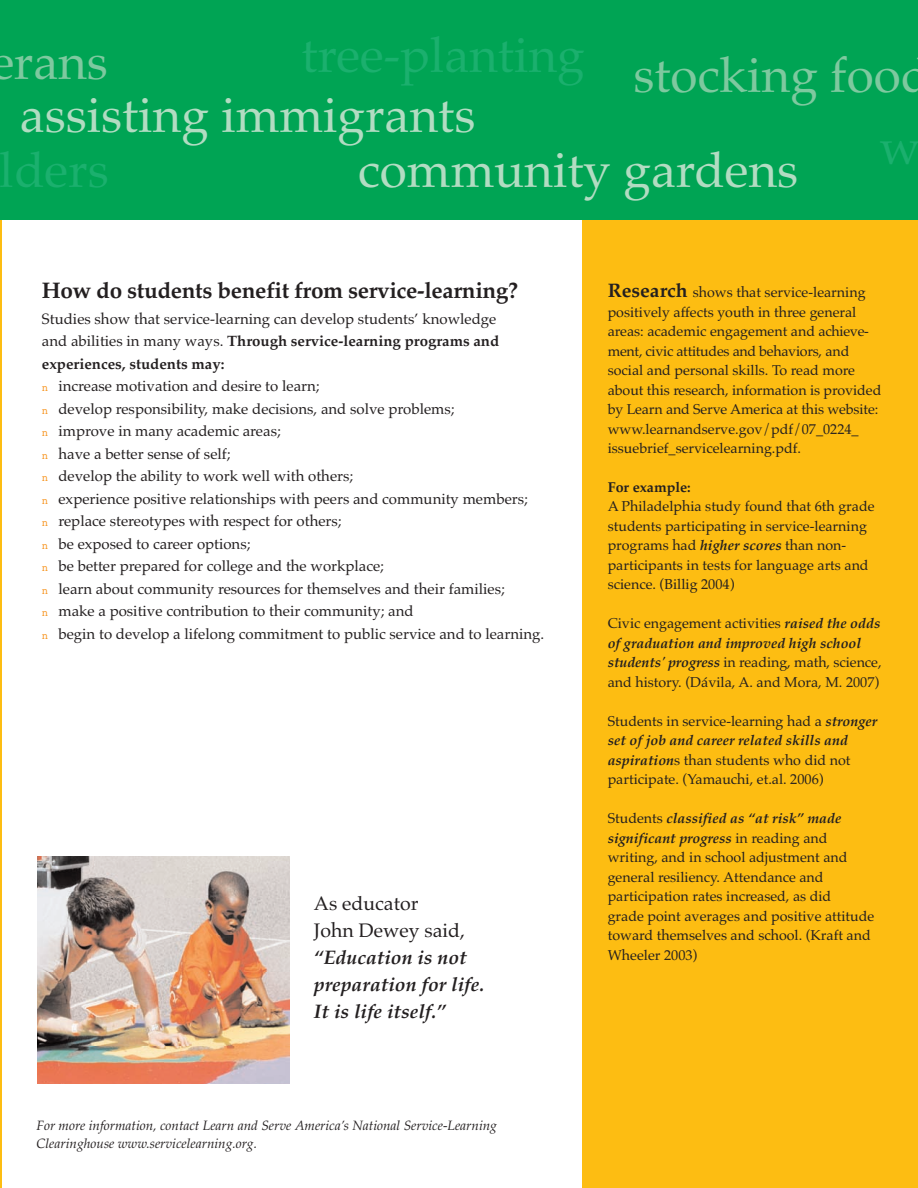
<style>
.page{position:relative;width:918px;height:1188px;background:#fff}
.page>*{position:absolute;margin:0;border:0;box-sizing:border-box;transform-origin:0 0}
.t1{font:49.5px/55.1px "Palatino";color:#b2dcc2}
.t2{font:49.5px "Palatino";color:#1bb06e}
.t3{font:49.5px "Palatino";color:#7ec99f}
.t4{font:700 22.5px "Palatino";letter-spacing:-.015em;color:#231f20}
.t5{font:italic 700 19.5px/27px "Palatino";color:#231f20}
.t6{font:19.5px/27px "Palatino";color:#231f20}
.t7{font:15px/22.5px "Palatino";color:#231f20}
.t8{font:14.25px/19.5px "Palatino";color:#231f20}
.t9{font:700 14.25px "Palatino";color:#231f20}
.t10{font:italic 13.5px/17.9px "Palatino";color:#231f20}
.s1{font-weight:700}
.s2{font-family:"Courier";font-size:10.5px;color:#f7931d}
.s3{font-weight:700;font-size:19.5px}
.s4{font-weight:700;font-style:italic}
</style>
<div class="page">
<div style="left:0;top:0;width:918px;height:220px;background:#00a454"></div>
<img style="left:38px;top:856px;width:252px;height:228px">
<hr style="left:0;top:220px;width:2px;height:968px;background:#fdbd12">
<div style="left:582px;top:220px;width:336px;height:968px;background:#fdbd12"></div>
<h1 class="t2" style="left:301px;top:14px;width:285px">tree-planting</h1>
<h1 class="t3" style="left:-10px;top:21px;width:119px">erans</h1>
<h1 class="t3" style="left:633px;top:34px;width:299px">stocking food</h1>
<h1 class="t2" style="left:880px;top:106px;width:43px">w</h1>
<h1 class="t1" style="left:358px;top:88px;width:442px;text-indent:-338px">assisting immigrants<br>community gardens</h1>
<h1 class="t2" style="left:0;top:129px;width:110px">lders</h1>
<h2 class="t4" style="left:42px;top:271px;width:478px">How do students benefit from service-learning?</h2>
<p class="t7" style="left:42px;top:307px;width:504px">Studies show that service-learning can develop students’ knowledge<br>and abilities in many ways. <span class="s1">Through service-learning programs and experiences, students may:<br></span><span class="s2">n</span> increase motivation and desire to learn;<br><span class="s2">n</span> develop responsibility, make decisions, and solve problems;<br><span class="s2">n</span> improve in many academic areas;<br><span class="s2">n</span> have a better sense of self;<br><span class="s2">n</span> develop the ability to work well with others;<br><span class="s2">n</span> experience positive relationships with peers and community members;<br><span class="s2">n</span> replace stereotypes with respect for others;<br><span class="s2">n</span> be exposed to career options;<br><span class="s2">n</span> be better prepared for college and the workplace;<br><span class="s2">n</span> learn about community resources for themselves and their families;<br><span class="s2">n</span> make a positive contribution to their community; and<br><span class="s2">n</span> begin to develop a lifelong commitment to public service and to learning.</p>
<h3 class="t6" style="left:314px;top:890px;width:152px">As educator<br>John Dewey said,</h3>
<h3 class="t5" style="left:314px;top:944px;width:172px">“Education is not preparation for life.<br>It is life itself.”</h3>
<p class="t10" style="left:37px;top:1117px;width:462px">For more information, contact Learn and Serve America’s National Service-Learning<br>Clearinghouse www.servicelearning.org.</p>
<p class="t8" style="left:608px;top:282px;width:275px"><span class="s3">Research</span> shows that service-learning positively affects youth in three general areas: academic engagement and achieve&shy;ment, civic attitudes and behaviors, and social and personal skills. To read more about this research, information is provided by Learn and Serve America at this website: www.learnandserve.gov/pdf/07_0224_ issuebrief_servicelearning.pdf.</p>
<p class="t9" style="left:608px;top:475px;width:85px">For example:</p>
<p class="t8" style="left:608px;top:497px;width:268px">A Philadelphia study found that 6th grade students participating in service-learning programs had <span class="s4">higher scores</span> than non&shy;participants in tests for language arts and science. (Billig 2004)</p>
<p class="t8" style="left:608px;top:614px;width:275px">Civic engagement activities <span class="s4">raised the odds of graduation and improved high school students' progress</span> in reading, math, science, and history. (Dávila, A. and Mora, M. 2007)</p>
<p class="t8" style="left:608px;top:711px;width:271px">Students in service-learning had a <span class="s4">stronger set of job and career related skills and aspiration</span>s than students who did not participate. (Yamauchi, et.al. 2006)</p>
<p class="t8" style="left:608px;top:809px;width:268px">Students <span class="s4">classified as “at risk” made significant progress</span> in reading and writing, and in school adjustment and general resiliency. Attendance and participation rates increased, as did<br>grade point averages and positive attitude toward themselves and school. (Kraft and Wheeler 2003)</p>
</div>
